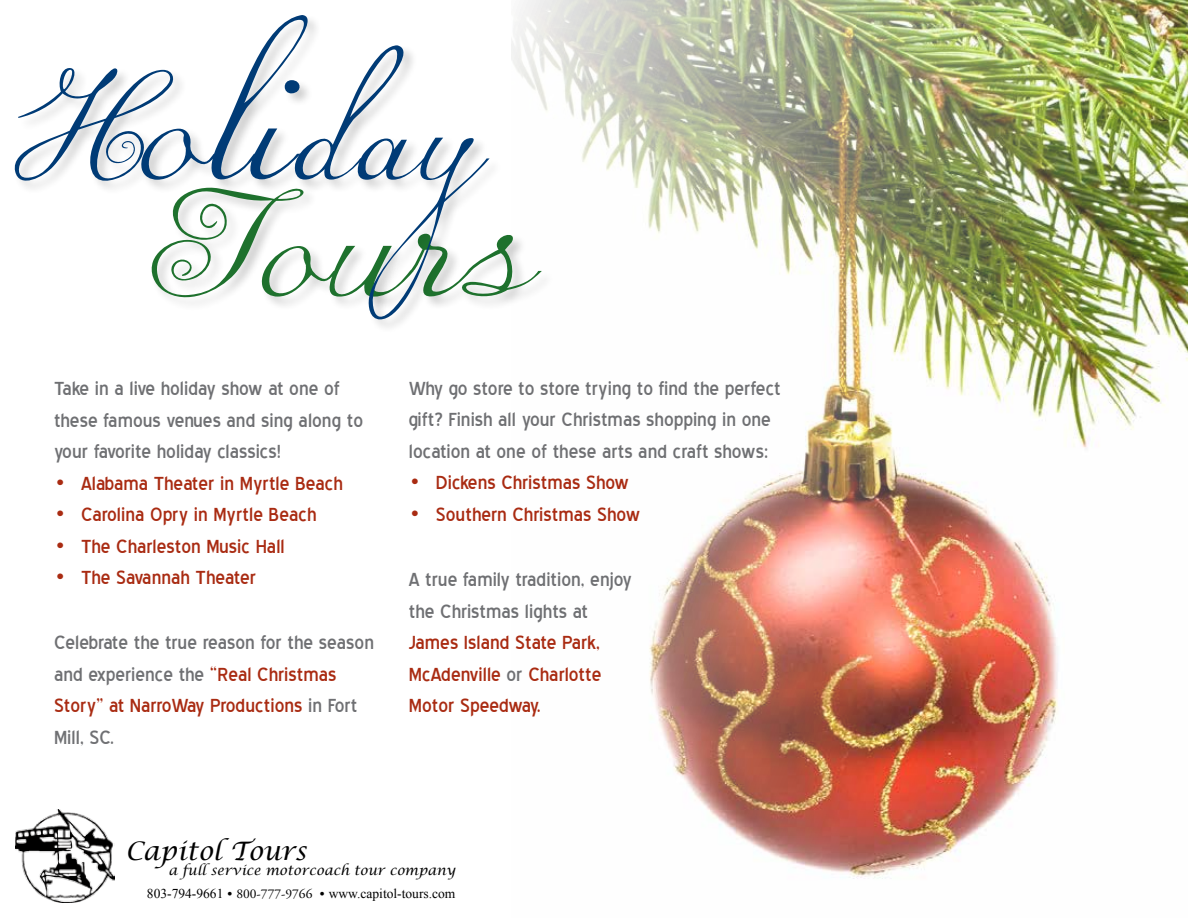
<style>
.page{position:relative;width:1188px;height:918px;background:#fff}
.page>*{position:absolute;margin:0;border:0;box-sizing:border-box;transform-origin:0 0}
.t1{font:181.05px "Loopi";color:#003b76}
.t2{font:179.25px "Loopi";color:#1e712d}
.t3{font:italic 25.5px "Lucida Calligraphy";color:#000}
.t4{font:24px/31.5px "Blue Highway";color:#6f7073}
.t5{font:24px/31.5px "Blue Highway";color:#a92b12;text-align:justify}
.t6{font:13.5px "Times New Roman";color:#000}
.t7{font:italic 13.5px "Lucida Calligraphy";color:#000}
.s1{font-size:148.65px}
.s2{color:#a92b12}
.s3{color:#6f7073}
.s4{font-family:"Adobe Garamond Pro"}
</style>
<div class="page">
<img style="left:512px;top:0;width:676px;height:879px">
<img style="left:15px;top:810px;width:100px;height:93px">
<div style="left:151px;top:186px;width:405px;height:126px;background:#000;opacity:.2"></div>
<div style="left:14px;top:14px;width:489px;height:320px;background:#000;opacity:.2"></div>
<h1 class="t1" style="left:15px;top:11px;width:475px">Holi<span class="s1">day</span></h1>
<h2 class="t2" style="left:148px;top:130px;width:393px">Tours</h2>
<p class="t4" style="left:54px;top:373px;width:311px">Take in a live holiday show at one of these famous venues and sing along to your favorite holiday classics!</p>
<p class="t5" style="left:54px;top:468px;width:290px">• Alabama Theater in Myrtle Beach</p>
<p class="t5" style="left:54px;top:499px;width:264px">• Carolina Opry in Myrtle Beach</p>
<p class="t5" style="left:54px;top:531px;width:232px">• The Charleston Music Hall</p>
<p class="t5" style="left:54px;top:562px;width:204px">• The Savannah Theater</p>
<p class="t4" style="left:54px;top:627px;width:322px">Celebrate the true reason for the season and experience the <span class="s2">“Real Christmas<br>Story” at NarroWay Productions</span> in Fort<br>Mill, SC.</p>
<p class="t4" style="left:409px;top:373px;width:373px">Why go store to store trying to find the perfect gift? Finish all your Christmas shopping in one location at one of these arts and craft shows:</p>
<p class="t5" style="left:409px;top:467px;width:222px">• Dickens Christmas Show</p>
<p class="t5" style="left:409px;top:499px;width:233px">• Southern Christmas Show</p>
<p class="t4" style="left:409px;top:564px;width:225px">A true family tradition, enjoy the Christmas lights at</p>
<p class="t5" style="left:409px;top:627px;width:194px">James Island State Park, McAdenville <span class="s3">or</span> Charlotte Motor Speedway.</p>
<p class="t3" style="left:125px;top:836px;width:183px">Capitol Tours</p>
<p class="t7" style="left:169px;top:862px;width:288px">a full service motorcoach tour company</p>
<p class="t6" style="left:147px;top:884px;width:310px">803-794-9661 <span class="s4">• 800-777-9766 •</span> www.capitol-tours.com</p>
</div>
